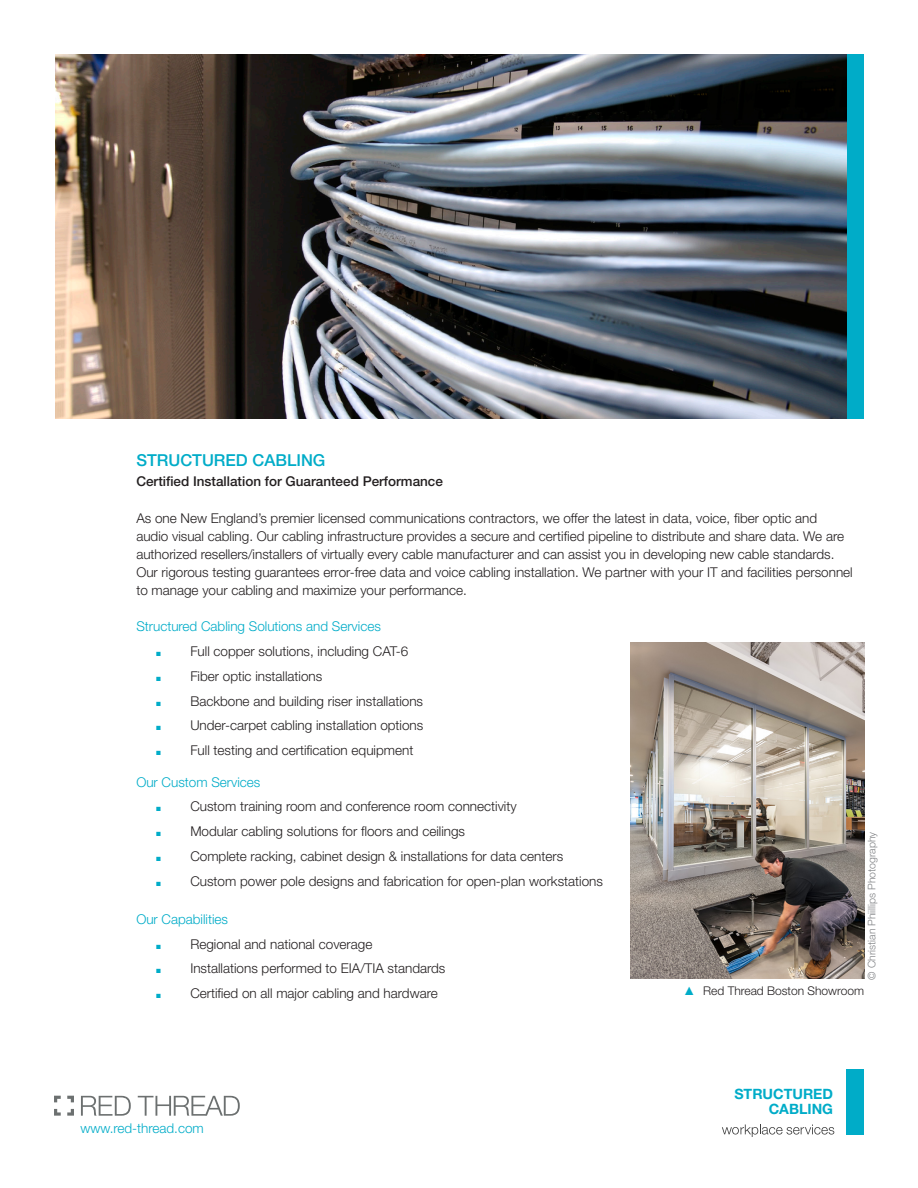
<style>
.page{position:relative;width:918px;height:1188px;background:#fff}
.page>*{position:absolute;margin:0;border:0;box-sizing:border-box;transform-origin:0 0}
.t1{font:500 16.5px "Helvetica Neue LT Std";color:#00acc8}
.t2{font:700 14.25px "Helvetica Neue LT Pro";color:#00acc8}
.t3{font:300 13.5px/18px "Helvetica Neue LT Std";color:#231f20}
.t4{font:300 13.5px "Helvetica Neue LT Std";color:#00acc8}
.t5{font:500 13.5px "Helvetica Neue LT Std";color:#231f20}
.t6{font:300 12px "Helvetica Neue LT Std";color:#231f20}
.t7{font:12px "Arial Narrow";color:#00acc8}
.t8{font:300 10.5px "Helvetica Neue LT Std";color:#808285}
.s1{font-family:"Arial Narrow";font-weight:400;font-size:9px;color:#00acc8}
</style>
<div class="page">
<div style="left:846px;top:54px;width:18px;height:364px;background:#00acc8"></div>
<svg style="left:722px;top:1125px;width:112px;height:12px"></svg>
<div style="left:846px;top:1069px;width:18px;height:66px;background:#00acc8"></div>
<svg style="left:54px;top:1096px;width:7px;height:6px"></svg>
<svg style="left:54px;top:1109px;width:7px;height:7px"></svg>
<svg style="left:67px;top:1096px;width:7px;height:6px"></svg>
<svg style="left:67px;top:1109px;width:7px;height:7px"></svg>
<svg style="left:81px;top:1096px;width:50px;height:20px"></svg>
<svg style="left:138px;top:1096px;width:102px;height:20px"></svg>
<img style="left:55px;top:54px;width:791px;height:365px">
<img style="left:630px;top:642px;width:234px;height:336px">
<p class="t1" style="left:136px;top:451px;width:191px">STRUCTURED CABLING</p>
<p class="t5" style="left:136px;top:473px;width:308px">Certified Installation for Guaranteed Performance</p>
<p class="t3" style="left:136px;top:509px;width:718px">As one New England’s premier licensed communications contractors, we offer the latest in data, voice, fiber optic and<br>audio visual cabling. Our cabling infrastructure provides a secure and certified pipeline to distribute and share data. We are authorized resellers/installers of virtually every cable manufacturer and can assist you in developing new cable standards.<br>Our rigorous testing guarantees error-free data and voice cabling installation. We partner with your IT and facilities personnel to manage your cabling and maximize your performance.</p>
<p class="t4" style="left:136px;top:618px;width:246px">Structured Cabling Solutions and Services</p>
<p class="t3" style="left:157px;top:642px;width:253px"><span class="s1">■</span> Full copper solutions, including CAT-6</p>
<p class="t3" style="left:157px;top:667px;width:167px"><span class="s1">■</span> Fiber optic installations</p>
<p class="t3" style="left:157px;top:691px;width:268px"><span class="s1">■</span> Backbone and building riser installations</p>
<p class="t3" style="left:157px;top:716px;width:268px"><span class="s1">■</span> Under-carpet cabling installation options</p>
<p class="t3" style="left:157px;top:741px;width:258px"><span class="s1">■</span> Full testing and certification equipment</p>
<p class="t4" style="left:136px;top:773px;width:126px">Our Custom Services</p>
<p class="t3" style="left:157px;top:797px;width:362px"><span class="s1">■</span> Custom training room and conference room connectivity</p>
<p class="t3" style="left:157px;top:822px;width:310px"><span class="s1">■</span> Modular cabling solutions for floors and ceilings</p>
<p class="t3" style="left:157px;top:847px;width:408px"><span class="s1">■</span> Complete racking, cabinet design &amp; installations for data centers</p>
<p class="t3" style="left:157px;top:871px;width:448px"><span class="s1">■</span> Custom power pole designs and fabrication for open-plan workstations</p>
<p class="t4" style="left:136px;top:911px;width:93px">Our Capabilities</p>
<p class="t3" style="left:157px;top:934px;width:217px"><span class="s1">■</span> Regional and national coverage</p>
<p class="t3" style="left:157px;top:959px;width:290px"><span class="s1">■</span> Installations performed to EIA/TIA standards</p>
<p class="t3" style="left:157px;top:984px;width:283px"><span class="s1">■</span> Certified on all major cabling and hardware</p>
<p class="t8" style="left:865px;top:980px;width:149px;rotate:-90deg">© Christian Phiillips Photography</p>
<p class="t7" style="left:685px;top:982px;width:13px">▲</p>
<p class="t6" style="left:703px;top:984px;width:162px">Red Thread Boston Showroom</p>
<p class="t4" style="left:80px;top:1120px;width:125px">www.red-thread.com</p>
<p class="t2" style="left:734px;top:1085px;width:100px">STRUCTURED</p>
<p class="t2" style="left:769px;top:1100px;width:66px">CABLING</p>
</div>
